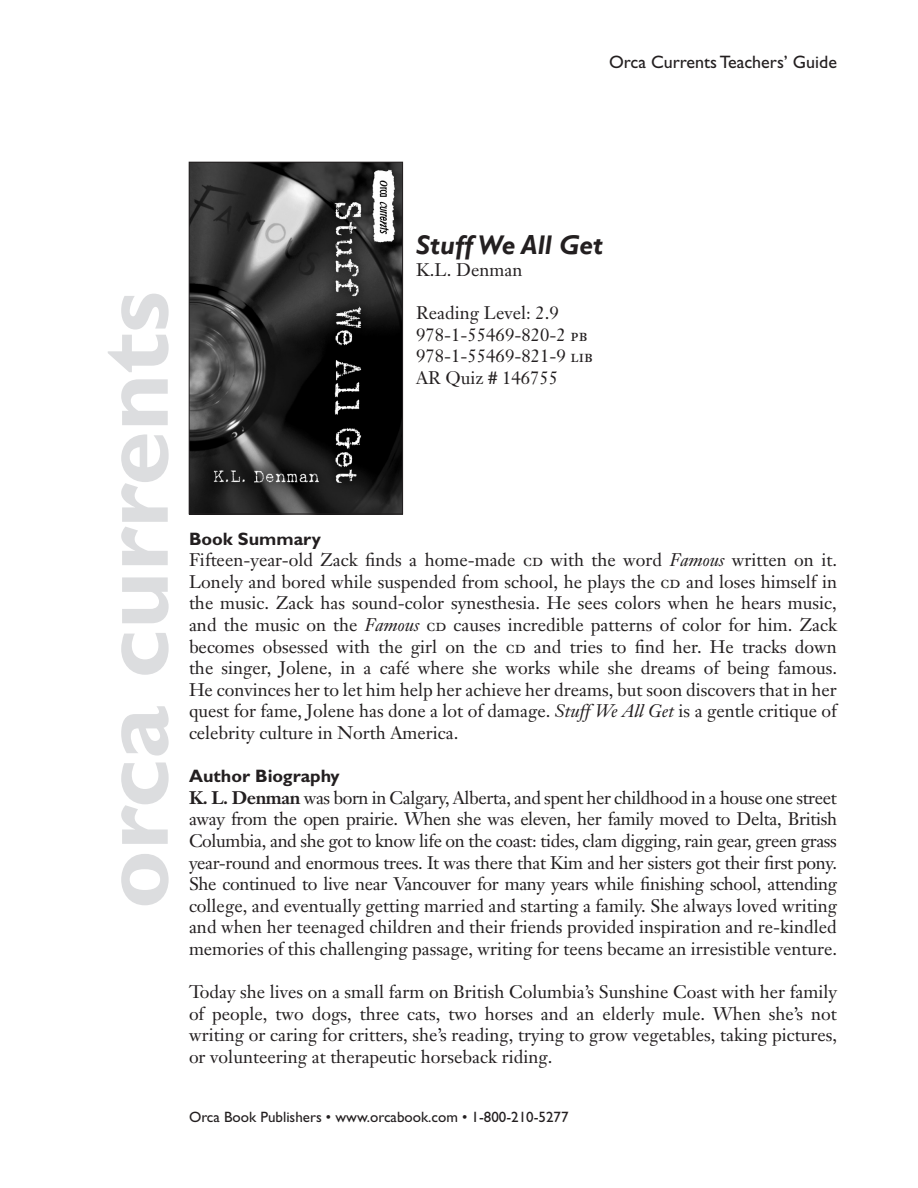
<style>
.page{position:relative;width:918px;height:1188px;background:#fff}
.page>*{position:absolute;margin:0;border:0;box-sizing:border-box;transform-origin:0 0}
.t1{font:700 99px "Gill Sans";color:#dcdddf}
.t2{font:italic 700 27px "Gill Sans";color:#231f20}
.t3{font:18px/21.6px "Janson Text";color:#231f20;text-align:justify}
.t4{font:18px "Gill Sans";color:#231f20}
.t5{font:700 18px "Gill Sans";color:#231f20}
.t6{font:15px "Gill Sans";color:#231f20}
.s1{font-family:"Janson Text Roman SC"}
.s2{font-style:italic}
.s3{font-weight:700}
</style>
<div class="page">
<img style="left:191px;top:164px;width:210px;height:348px">
<div style="left:189px;top:162px;width:214px;height:352px;border:1px solid #231f20"></div>
<p class="t4" style="left:609px;top:51px;width:229px">Orca Currents Teachers’ Guide</p>
<h1 class="t1" style="left:76px;top:909px;width:620px;rotate:-90deg">orca currents</h1>
<p class="t2" style="left:416px;top:229px;width:188px">Stuff We All Get</p>
<p class="t3" style="left:416px;top:259px;width:108px">K.L. Denman</p>
<p class="t3" style="left:416px;top:302px;width:144px">Reading Level: 2.9</p>
<p class="t3" style="left:416px;top:323px;width:173px">978-1-55469-820-2 <span class="s1">pb</span></p>
<p class="t3" style="left:416px;top:345px;width:178px">978-1-55469-821-9 <span class="s1">lib</span></p>
<p class="t3" style="left:416px;top:367px;width:144px">AR Quiz # 146755</p>
<p class="t5" style="left:189px;top:528px;width:134px">Book Summary</p>
<p class="t3" style="left:189px;top:549px;width:650px">Fifteen-year-old Zack finds a home-made <span class="s1">cd</span> with the word <span class="s2">Famous</span> written on it.<br>Lonely and bored while suspended from school, he plays the <span class="s1">cd</span> and loses himself in the music. Zack has sound-color synesthesia. He sees colors when he hears music, and the music on the <span class="s2">Famous</span> <span class="s1">cd</span> causes incredible patterns of color for him. Zack becomes obsessed with the girl on the <span class="s1">cd</span> and tries to find her. He tracks down the singer, Jolene, in a café where she works while she dreams of being famous.<br>He convinces her to let him help her achieve her dreams, but soon discovers that in her quest for fame, Jolene has done a lot of damage. <span class="s2">Stuff We All Get</span> is a gentle critique of celebrity culture in North America.</p>
<p class="t5" style="left:189px;top:765px;width:152px">Author Biography</p>
<p class="t3" style="left:189px;top:787px;width:650px"><span class="s3">K. L. Denman</span> was born in Calgary, Alberta, and spent her childhood in a house one street away from the open prairie. When she was eleven, her family moved to Delta, British Columbia, and she got to know life on the coast: tides, clam digging, rain gear, green grass year-round and enormous trees. It was there that Kim and her sisters got their first pony.<br>She continued to live near Vancouver for many years while finishing school, attending college, and eventually getting married and starting a family. She always loved writing and when her teenaged children and their friends provided inspiration and re-kindled memories of this challenging passage, writing for teens became an irresistible venture.</p>
<p class="t3" style="left:189px;top:981px;width:650px">Today she lives on a small farm on British Columbia’s Sunshine Coast with her family of people, two dogs, three cats, two horses and an elderly mule. When she’s not writing or caring for critters, she’s reading, trying to grow vegetables, taking pictures, or volunteering at therapeutic horseback riding.</p>
<p class="t6" style="left:189px;top:1108px;width:381px">Orca Book Publishers • www.orcabook.com • 1-800-210-5277</p>
</div>
